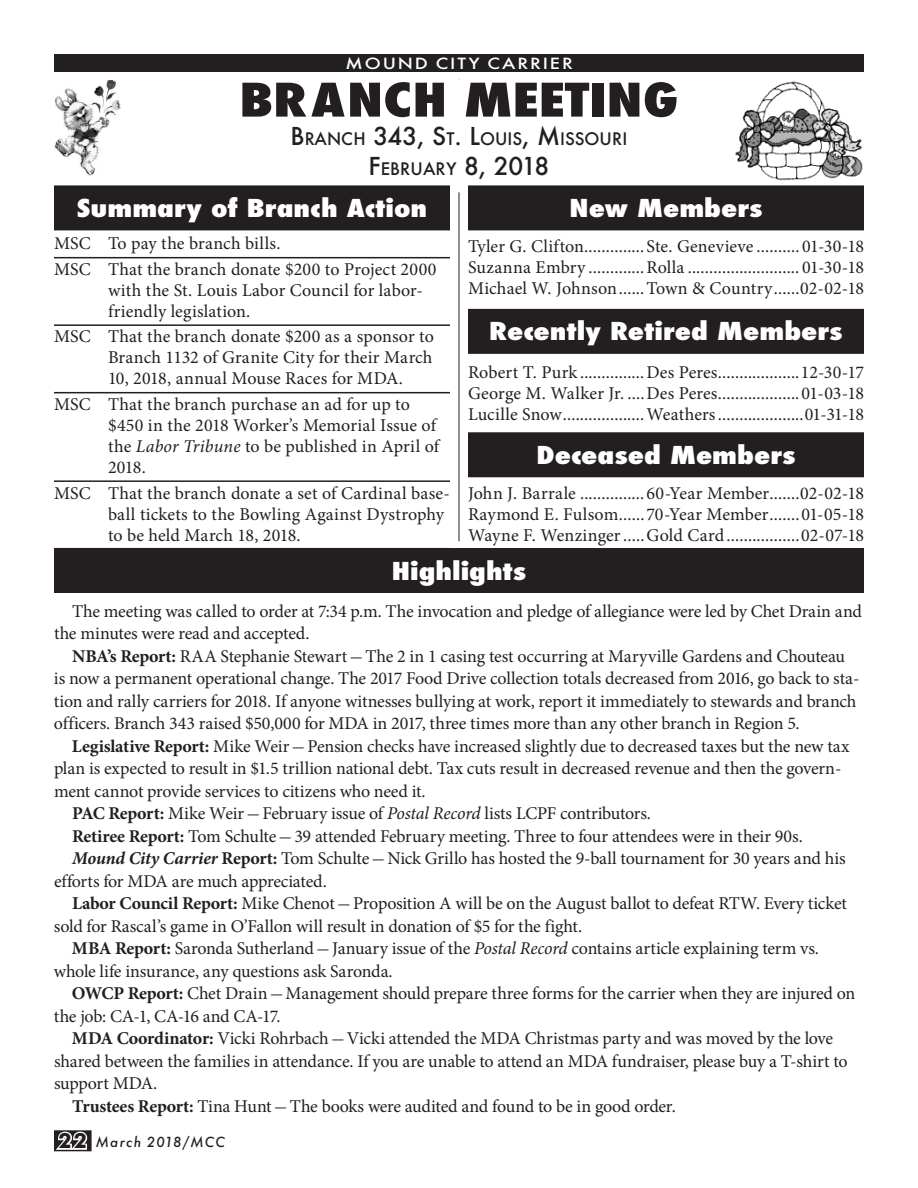
<style>
.page{position:relative;width:918px;height:1188px;background:#fff}
.page>*{position:absolute;margin:0;border:0;box-sizing:border-box;transform-origin:0 0}
.t1{font:800 condensed 45px "Futura";color:#231f20;scale:1.25 1}
.t2{font:800 condensed 24px "Futura";color:#fff;scale:1.25 1}
.t3{font:500 24px "Futura";letter-spacing:-.025em;color:#231f20}
.t4{font:18px/21px "Minion Pro";letter-spacing:-.005em;color:#231f20}
.t5{font:500 16.8px "Futura";color:#231f20}
.t6{font:500 15px "Futura";letter-spacing:.105em;color:#fff;scale:1.2 1}
.t7{font:italic 500 13.5px "Futura";letter-spacing:.09em;color:#231f20}
.s1{font-size:24px}
.s2{font-size:16.8px}
.s3{font-style:italic}
.s4{font-weight:700}
.s5{font-weight:700;font-style:italic}
.s6{font-family:"Futura BT";font-weight:700;font-style:normal;font-size:21px}
</style>
<div class="page">
<hr style="left:459px;top:80px;width:1px;height:1036px;background:#231f20">
<div style="left:54px;top:54px;width:810px;height:18px;background:#231f20"></div>
<div style="left:54px;top:1130px;width:38px;height:21px;background:#231f20"></div>
<svg style="left:54px;top:1130px;width:36px;height:22px"></svg>
<div style="left:440px;top:541px;width:42px;height:596px;background:#fff"></div>
<div style="left:54px;top:185px;width:396px;height:45px;background:#231f20"></div>
<div style="left:54px;top:548px;width:810px;height:45px;background:#231f20"></div>
<div style="left:468px;top:185px;width:396px;height:45px;background:#231f20"></div>
<div style="left:468px;top:432px;width:396px;height:45px;background:#231f20"></div>
<div style="left:468px;top:309px;width:396px;height:45px;background:#231f20"></div>
<hr style="left:54px;top:257px;width:396px;height:1px;background:#231f20">
<hr style="left:54px;top:324px;width:396px;height:2px;background:#231f20">
<hr style="left:54px;top:392px;width:396px;height:1px;background:#231f20">
<hr style="left:54px;top:480px;width:396px;height:2px;background:#231f20">
<img style="left:54px;top:80px;width:67px;height:95px">
<img style="left:735px;top:81px;width:128px;height:99px">
<p class="t6" style="left:346px;top:53px;width:191px">MOUND CITY CARRIER</p>
<h1 class="t1" style="left:239px;top:69px;width:353px">BRANCH MEETING</h1>
<p class="t5" style="left:290px;top:127px;width:27px"><span class="s1">B</span>RANC</p>
<h2 class="t3" style="left:354px;top:120px;width:138px"><span class="s2">H</span> 343, S<span class="s2">T</span>. L<span class="s2">OUIS</span></h2>
<p class="t5" style="left:522px;top:127px;width:49px"><span class="s1">, M</span>ISSOURI</p>
<p class="t5" style="left:369px;top:157px;width:24px"><span class="s1">F</span>EBRUARY</p>
<h2 class="t3" style="left:464px;top:150px;width:87px">8, 2018</h2>
<h2 class="t2" style="left:77px;top:192px;width:282px">Summary of Branch Action</h2>
<h2 class="t2" style="left:569px;top:192px;width:156px">New Members</h2>
<p class="t4" style="left:54px;top:231px;width:384px;line-height:25.5px">MSC To pay the branch bills.<br>MSC That the branch donate $200 to Project 2000</p>
<p class="t4" style="left:108px;top:280px;width:316px">with the St. Louis Labor Council for labor&shy;friendly legislation.</p>
<p class="t4" style="left:108px;top:326px;width:327px;text-align:justify;text-indent:-54px">MSC That the branch donate $200 as a sponsor to Branch 1132 of Granite City for their March 10, 2018, annual Mouse Races for MDA.</p>
<p class="t4" style="left:108px;top:394px;width:333px;text-indent:-54px">MSC That the branch purchase an ad for up to $450 in the 2018 Worker’s Memorial Issue of the <span class="s3">Labor Tribune</span> to be published in April of 2018.</p>
<p class="t4" style="left:108px;top:482px;width:343px;text-indent:-54px">MSC That the branch donate a set of Cardinal base&shy;ball tickets to the Bowling Against Dystrophy to be held March 18, 2018.</p>
<p class="t4" style="left:468px;top:236px;width:398px;text-align:justify">Tyler G. Clifton..............Ste. Genevieve .......... 01-30-18<br>Suzanna Embry .............Rolla .......................... 01-30-18<br>Michael W. Johnson......Town &amp; Country......02-02-18</p>
<h2 class="t2" style="left:489px;top:315px;width:284px">Recently Retired Members</h2>
<p class="t4" style="left:468px;top:362px;width:398px;text-align:justify">Robert T. Purk ...............Des Peres...................12-30-17<br>George M. Walker Jr. ....Des Peres...................01-03-18<br>Lucille Snow...................Weathers....................01-31-18</p>
<h2 class="t2" style="left:536px;top:439px;width:209px">Deceased Members</h2>
<p class="t4" style="left:468px;top:483px;width:398px;text-align:justify">John J. Barrale ...............60-Year Member.......02-02-18<br>Raymond E. Fulsom......70-Year Member.......01-05-18<br>Wayne F. Wenzinger.....Gold Card.................02-07-18</p>
<h2 class="t2" style="left:392px;top:554px;width:109px">Highlights</h2>
<p class="t4" style="left:54px;top:600px;width:809px;line-height:22.5px;text-indent:18px">The meeting was called to order at 7:34 p.m. The invocation and pledge of allegiance were led by Chet Drain and the minutes were read and accepted.</p>
<p class="t4" style="left:54px;top:645px;width:807px;line-height:22.5px;text-indent:18px"><span class="s4">NBA’s Report:</span> RAA Stephanie Stewart — The 2 in 1 casing test occurring at Maryville Gardens and Chouteau is now a permanent operational change. The 2017 Food Drive collection totals decreased from 2016, go back to sta&shy;tion and rally carriers for 2018. If anyone witnesses bullying at work, report it immediately to stewards and branch officers. Branch 343 raised $50,000 for MDA in 2017, three times more than any other branch in Region 5.</p>
<p class="t4" style="left:72px;top:735px;width:779px"><span class="s4">Legislative Report:</span> Mike Weir — Pension checks have increased slightly due to decreased taxes but the new tax</p>
<p class="t4" style="left:54px;top:758px;width:789px">plan is expected to result in $1.5 trillion national debt. Tax cuts result in decreased revenue and then the govern-</p>
<p class="t4" style="left:54px;top:780px;width:373px">ment cannot provide services to citizens who need it.</p>
<p class="t4" style="left:72px;top:803px;width:581px"><span class="s4">PAC Report:</span> Mike Weir — February issue of <span class="s3">Postal Record</span> lists LCPF contributors.</p>
<p class="t4" style="left:72px;top:825px;width:732px"><span class="s4">Retiree Report:</span> Tom Schulte — 39 attended February meeting. Three to four attendees were in their 90s.</p>
<p class="t4" style="left:72px;top:848px;width:775px"><span class="s5">Mound City Carrier</span> <span class="s4">Report:</span> Tom Schulte — Nick Grillo has hosted the 9-ball tournament for 30 years and his</p>
<p class="t4" style="left:54px;top:870px;width:274px">efforts for MDA are much appreciated.</p>
<p class="t4" style="left:72px;top:893px;width:777px"><span class="s4">Labor Council Report:</span> Mike Chenot — Proposition A will be on the August ballot to defeat RTW. Every ticket</p>
<p class="t4" style="left:54px;top:915px;width:530px">sold for Rascal’s game in O’Fallon will result in donation of $5 for the fight.</p>
<p class="t4" style="left:72px;top:938px;width:749px"><span class="s4">MBA Report:</span> Saronda Sutherland — January issue of the <span class="s3">Postal Record</span> contains article explaining term vs.</p>
<p class="t4" style="left:54px;top:960px;width:340px">whole life insurance, any questions ask Saronda.</p>
<p class="t4" style="left:72px;top:983px;width:785px"><span class="s4">OWCP Report:</span> Chet Drain — Management should prepare three forms for the carrier when they are injured on</p>
<p class="t4" style="left:54px;top:1005px;width:228px">the job: CA-1, CA-16 and CA-17.</p>
<p class="t4" style="left:72px;top:1028px;width:763px"><span class="s4">MDA Coordinator:</span> Vicki Rohrbach — Vicki attended the MDA Christmas party and was moved by the love</p>
<p class="t4" style="left:54px;top:1050px;width:795px">shared between the families in attendance. If you are unable to attend an MDA fundraiser, please buy a T-shirt to</p>
<p class="t4" style="left:54px;top:1073px;width:105px">support MDA.</p>
<p class="t4" style="left:72px;top:1095px;width:605px"><span class="s4">Trustees Report:</span> Tina Hunt — The books were audited and found to be in good order.</p>
<p class="t7" style="left:59px;top:1133px;width:168px"><span class="s6">22</span> March 2018/MCC</p>
</div>
